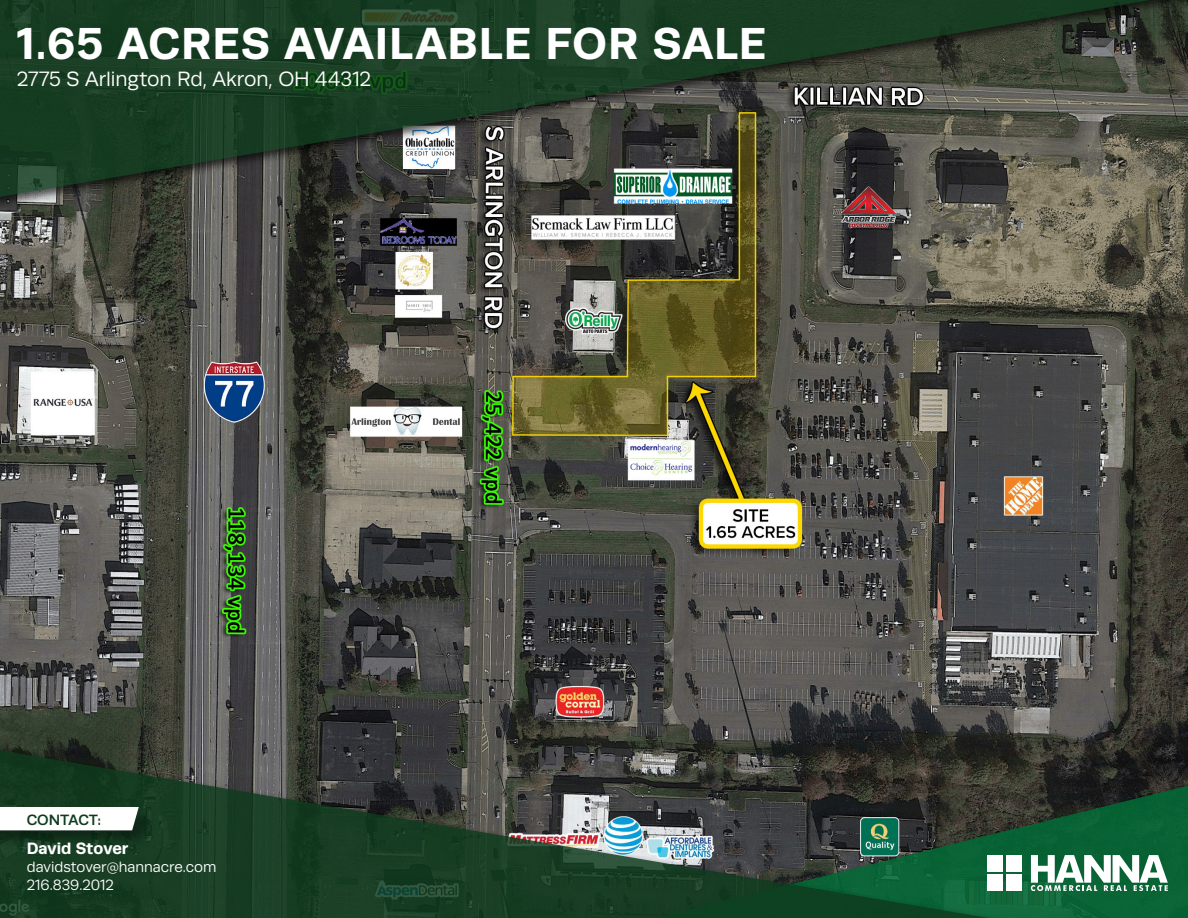
<style>
.page{position:relative;width:1188px;height:918px;background:#fff}
.page>*{position:absolute;margin:0;border:0;box-sizing:border-box;transform-origin:0 0}
.t1{font:700 45px "Runda";letter-spacing:.025em;color:#fff}
.t2{font:20.85px "Runda";letter-spacing:-.005em;color:#fff}
.t3{font:700 16.5px "Runda";color:#fff}
.t4{font:15px/18px "Runda";color:#fff}
.t5{font:500 15px "Runda";color:#0e3b1d}
</style>
<div class="page">
<img style="left:0;top:230px;width:1188px;height:550px">
<div style="left:0;top:0;width:1188px;height:230px;background:#000;opacity:.81"></div>
<svg style="left:0;top:0;width:1188px;height:218px;background:#384938"></svg>
<svg style="left:1100px;top:783px;width:88px;height:135px;background:#0b5a32"></svg>
<div style="left:0;top:726px;width:1100px;height:192px;background:#000;opacity:.81"></div>
<svg style="left:0;top:729px;width:1089px;height:189px;background:#2d4435"></svg>
<svg style="left:1031px;top:855px;width:137px;height:36px"></svg>
<div style="left:987px;top:855px;width:16px;height:16px;background:#fff"></div>
<div style="left:1006px;top:855px;width:16px;height:16px;background:#fff"></div>
<div style="left:987px;top:875px;width:16px;height:16px;background:#fff"></div>
<div style="left:1006px;top:875px;width:16px;height:16px;background:#fff"></div>
<div style="left:0;top:807px;width:154px;height:40px;background:#000;opacity:.35"></div>
<svg style="left:0;top:807px;width:139px;height:23px"></svg>
<h1 class="t1" style="left:17px;top:17px;width:751px">1.65 ACRES AVAILABLE FOR SALE</h1>
<h2 class="t2" style="left:17px;top:68px;width:356px">2775 S Arlington Rd, Akron, OH 44312</h2>
<p class="t5" style="left:27px;top:811px;width:76px">CONTACT:</p>
<p class="t3" style="left:27px;top:838px;width:103px">David Stover</p>
<p class="t4" style="left:27px;top:858px;width:191px">davidstover@hannacre.com<br>216.839.2012</p>
</div>
